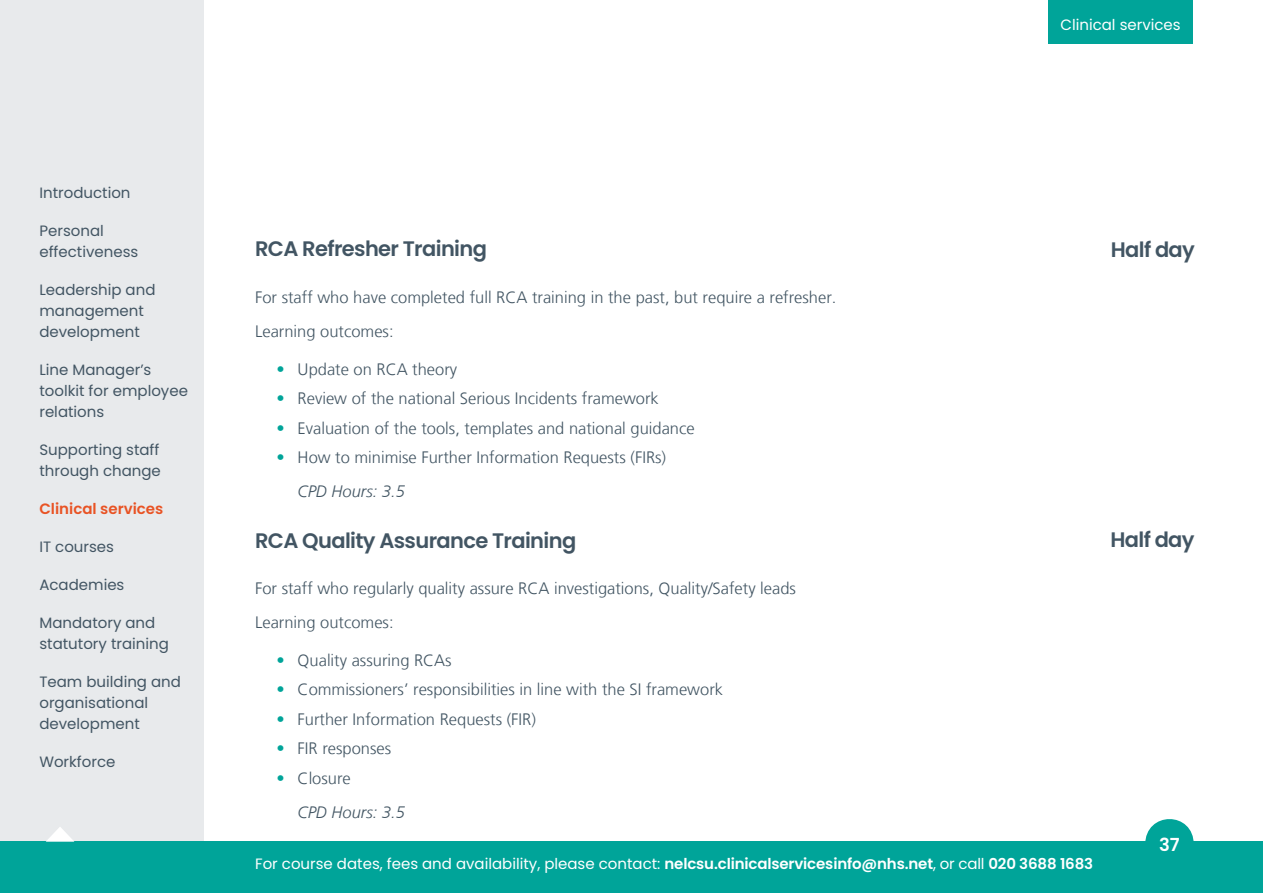
<style>
.page{position:relative;width:1263px;height:893px;background:#fff}
.page>*{position:absolute;margin:0;border:0;box-sizing:border-box;transform-origin:0 0}
.t1{font:600 21px "Poppins";letter-spacing:-.03em;color:#425563}
.t2{font:600 18px "Poppins";color:#fff}
.t3{font:300 16.5px/33.8px "Frutiger LT";color:#425563}
.t4{font:italic 300 16.5px/33.8px "Frutiger LT";color:#425563}
.t5{font:15px/21px "Poppins";color:#425563}
.t6{font:15px "Poppins";color:#fff}
.t7{font:600 15px "Poppins";color:#e95324}
.s1{color:#00a499}
.s2{font-style:italic}
.s3{font-style:normal;color:#00a499}
.s4{font-style:normal}
.s5{font-weight:600}
</style>
<div class="page">
<div style="left:0;top:0;width:204px;height:893px;background:#e8eaec"></div>
<div style="left:1048px;top:0;width:145px;height:44px;background:#00a499"></div>
<div style="left:0;top:842px;width:1263px;height:51px;background:#00a499"></div>
<svg style="left:1145px;top:819px;width:49px;height:23px"></svg>
<svg style="left:46px;top:827px;width:28px;height:15px"></svg>
<p class="t5" style="left:39px;top:183px;width:93px">Introduction</p>
<p class="t5" style="left:39px;top:221px;width:100px">Personal effectiveness</p>
<p class="t5" style="left:39px;top:280px;width:118px">Leadership and management development</p>
<p class="t5" style="left:39px;top:360px;width:150px">Line Manager’s toolkit for employee relations</p>
<p class="t5" style="left:39px;top:440px;width:123px">Supporting staff through change</p>
<p class="t7" style="left:39px;top:500px;width:125px">Clinical services</p>
<p class="t5" style="left:39px;top:537px;width:76px">IT courses</p>
<p class="t5" style="left:39px;top:575px;width:87px">Academies</p>
<p class="t5" style="left:39px;top:613px;width:131px">Mandatory and statutory training</p>
<p class="t5" style="left:39px;top:672px;width:143px">Team building and organisational development</p>
<p class="t5" style="left:39px;top:752px;width:78px">Workforce</p>
<p class="t1" style="left:255px;top:237px;width:233px">RCA Refresher Training</p>
<p class="t3" style="left:255px;top:280px;width:583px">For staff who have completed full RCA training in the past, but require a refresher.<br>Learning outcomes:</p>
<p class="t3" style="left:276px;top:352px;width:182px"><span class="s1">•</span> Update on RCA theory</p>
<p class="t3" style="left:276px;top:382px;width:384px"><span class="s1">•</span> Review of the national Serious Incidents framework</p>
<p class="t3" style="left:276px;top:411px;width:420px"><span class="s1">•</span> Evaluation of the tools, templates and national guidance</p>
<p class="t3" style="left:298px;top:441px;width:370px;text-indent:-21px"><span class="s1">•</span> How to minimise Further Information Requests (FIRs)<br><span class="s2">CPD Hours: 3.5</span></p>
<p class="t1" style="left:255px;top:528px;width:323px">RCA Quality Assurance Training</p>
<p class="t3" style="left:255px;top:572px;width:542px">For staff who regularly quality assure RCA investigations, Quality/Safety leads<br>Learning outcomes:</p>
<p class="t3" style="left:276px;top:643px;width:177px"><span class="s1">•</span> Quality assuring RCAs</p>
<p class="t3" style="left:276px;top:673px;width:448px"><span class="s1">•</span> Commissioners’ responsibilities in line with the SI framework</p>
<p class="t3" style="left:276px;top:702px;width:261px"><span class="s1">•</span> Further Information Requests (FIR)</p>
<p class="t3" style="left:276px;top:732px;width:116px"><span class="s1">•</span> FIR responses</p>
<p class="t4" style="left:298px;top:761px;width:109px;text-indent:-21px"><span class="s3">•</span> <span class="s4">Closure<br></span>CPD Hours: 3.5</p>
<p class="t6" style="left:1060px;top:16px;width:122px">Clinical services</p>
<p class="t1" style="left:1111px;top:237px;width:86px">Half day</p>
<p class="t1" style="left:1110px;top:527px;width:86px">Half day</p>
<p class="t2" style="left:1159px;top:834px;width:22px">37</p>
<p class="t6" style="left:255px;top:855px;width:839px">For course dates, fees and availability, please contact: <span class="s5">nelcsu.clinicalservicesinfo@nhs.net</span>, or call <span class="s5">020 3688 1683</span></p>
</div>
